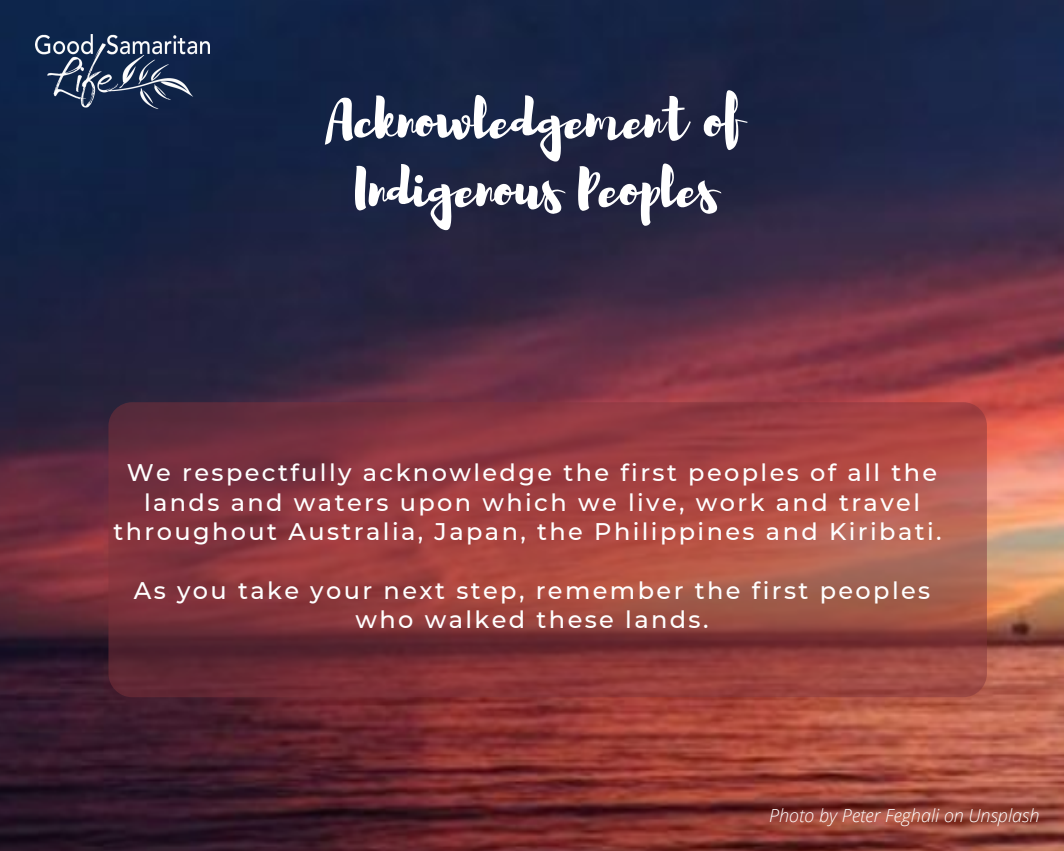
<style>
.page{position:relative;width:1064px;height:851px;background:#fff}
.page>*{position:absolute;margin:0;border:0;box-sizing:border-box;transform-origin:0 0}
.t1{font:54.45px/68.6px "Brusher";color:#fff;text-align:center}
.t2{font:500 24px/29.2px "Montserrat";letter-spacing:.1em;color:#fff;text-align:center}
.t3{font:italic 300 18px "Open Sans";color:#fff}
</style>
<div class="page">
<img style="left:0;top:0;width:1063px;height:850px">
<img style="left:35px;top:34px;width:175px;height:83px">
<svg style="left:108px;top:402px;width:878px;height:295px;background:#923f3f"></svg>
<p class="t1" style="left:330px;top:83px;width:413px">Acknowledgement of<br>Indigenous Peoples</p>
<p class="t2" style="left:113px;top:458px;width:829px">We respectfully acknowledge the first peoples of all the lands and waters upon which we live, work and travel throughout Australia, Japan, the Philippines and Kiribati.</p>
<p class="t2" style="left:134px;top:575px;width:797px">As you take your next step, remember the first peoples who walked these lands.</p>
<p class="t3" style="left:769px;top:802px;width:272px">Photo by Peter Feghali on Unsplash</p>
</div>
